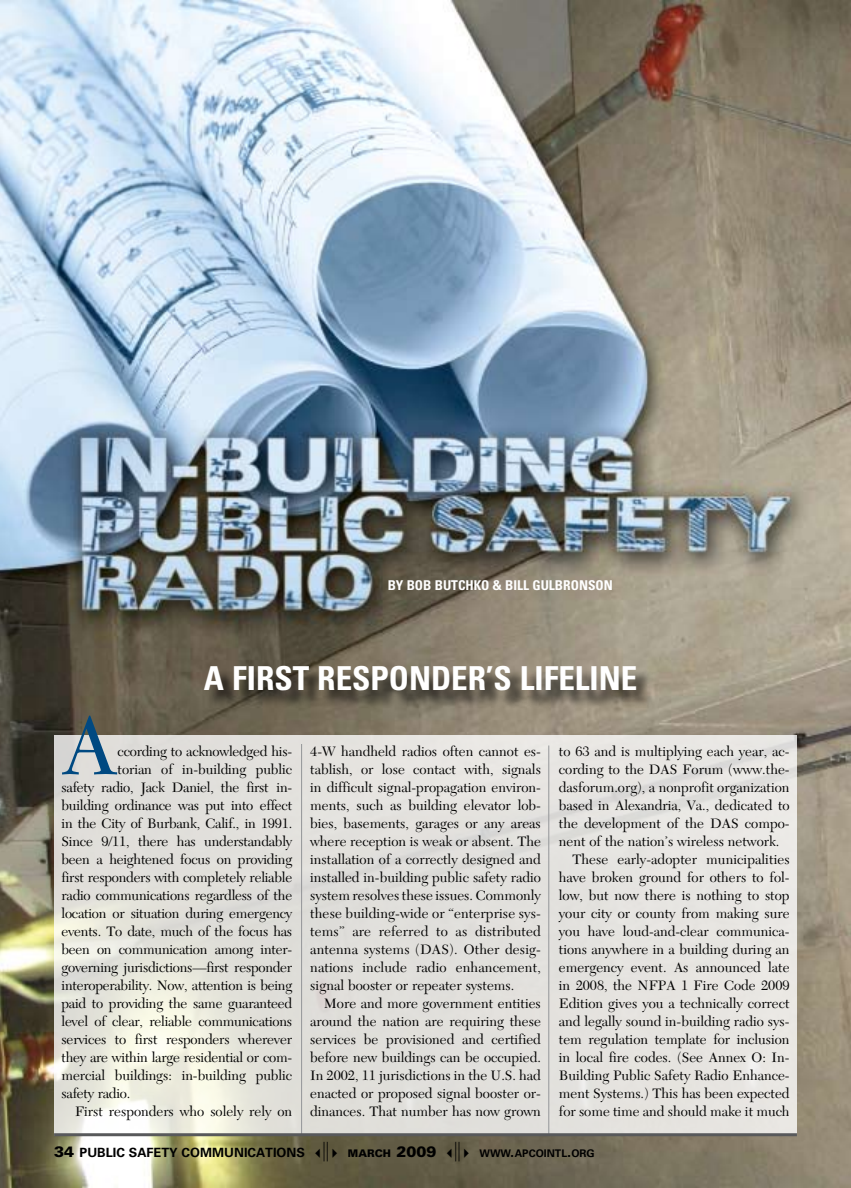
<style>
.page{position:relative;width:851px;height:1188px;background:#fff}
.page>*{position:absolute;margin:0;border:0;box-sizing:border-box;transform-origin:0 0}
.t1{font:86.55px "New Caledonia";color:#004981}
.t2{font:700 condensed 33px "Univers";color:#fff}
.t3{font:14.25px/18px "New Caledonia";color:#000;text-align:justify}
.t4{font:700 condensed 13.5px "Univers";color:#fff}
.t5{font:700 12.75px "Univers";color:#000}
.t6{font:700 10.5px "Univers";color:#000}
.s1{font-weight:900;font-size:15px}
.s2{font-family:"European Pi Three";font-weight:400;font-size:10.5px}
.s3{font-family:"European Pi Two";font-weight:400;font-size:18px}
.s4{font-weight:900;font-size:10.5px}
.s5{font-size:10.5px}
.s6{font-size:15px}
</style>
<div class="page">
<img style="left:0;top:0;width:850px;height:1188px">
<div style="left:206px;top:668px;width:490px;height:76px;background:#000;opacity:.75"></div>
<svg style="left:54px;top:736px;width:743px;height:400px;background:#e4e2dd"></svg>
<hr style="left:548px;top:746px;width:1px;height:388px;background:#939598">
<hr style="left:301px;top:744px;width:1px;height:390px;background:#939598">
<hr style="left:54px;top:1133px;width:742px;height:3px;background:#58595b">
<p class="t4" style="left:387px;top:577px;width:226px">BY BOB BUTCHKO &amp; BILL GULBRONSON</p>
<h2 class="t2" style="left:204px;top:658px;width:435px">A FIRST RESPONDER’S LIFELINE</h2>
<h1 class="t1" style="left:62px;top:695px;width:58px">A</h1>
<p class="t3" style="left:559px;top:743px;width:232px">to 63 and is multiplying each year, ac-</p>
<p class="t3" style="left:559px;top:761px;width:232px">cording to the DAS Forum (www.the-</p>
<p class="t3" style="left:559px;top:779px;width:232px">dasforum.org), a nonprofit organization</p>
<p class="t3" style="left:559px;top:797px;width:232px">based in Alexandria, Va., dedicated to</p>
<p class="t3" style="left:559px;top:815px;width:232px">the development of the DAS compo-</p>
<p class="t3" style="left:559px;top:833px;width:222px">nent of the nation’s wireless network.</p>
<p class="t3" style="left:572px;top:851px;width:219px">These early-adopter municipalities</p>
<p class="t3" style="left:559px;top:869px;width:232px">have broken ground for others to fol-</p>
<p class="t3" style="left:559px;top:887px;width:232px">low, but now there is nothing to stop</p>
<p class="t3" style="left:559px;top:905px;width:232px">your city or county from making sure</p>
<p class="t3" style="left:559px;top:923px;width:232px">you have loud-and-clear communica-</p>
<p class="t3" style="left:559px;top:941px;width:232px">tions anywhere in a building during an</p>
<p class="t3" style="left:559px;top:959px;width:232px">emergency event. As announced late</p>
<p class="t3" style="left:559px;top:977px;width:232px">in 2008, the NFPA 1 Fire Code 2009</p>
<p class="t3" style="left:559px;top:995px;width:232px">Edition gives you a technically correct</p>
<p class="t3" style="left:559px;top:1012px;width:232px">and legally sound in-building radio sys-</p>
<p class="t3" style="left:559px;top:1030px;width:232px">tem regulation template for inclusion</p>
<p class="t3" style="left:559px;top:1048px;width:232px">in local fire codes. (See Annex O: In-</p>
<p class="t3" style="left:559px;top:1066px;width:232px">Building Public Safety Radio Enhance-</p>
<p class="t3" style="left:559px;top:1084px;width:232px">ment Systems.) This has been expected</p>
<p class="t3" style="left:559px;top:1102px;width:232px">for some time and should make it much</p>
<p class="t5" style="left:54px;top:1145px;width:468px"><span class="s1">34</span> PUBLIC SAFETY COMMUNICATIONS <span class="s2">B</span> <span class="s3">,</span> <span class="s2">A</span> <span class="s4">MARCH</span> <span class="s1">2009</span> <span class="s2">B</span> <span class="s3">,</span> <span class="s2">A</span> <span class="s5">WWW</span><span class="s6">.</span><span class="s5">APCOINTL</span></p>
<p class="t6" style="left:567px;top:1148px;width:29px"><span class="s6">.</span>ORG</p>
<p class="t3" style="left:310px;top:743px;width:232px">4-W handheld radios often cannot es&shy;tablish, or lose contact with, signals in difficult signal-propagation environ&shy;ments, such as building elevator lob&shy;bies, basements, garages or any areas where reception is weak or absent. The installation of a correctly designed and installed in-building public safety radio system resolves these issues. Commonly these building-wide or “enterprise sys&shy;tems” are referred to as distributed antenna systems (DAS). Other desig&shy;nations include radio enhancement, signal booster or repeater systems.</p>
<p class="t3" style="left:310px;top:995px;width:232px;text-indent:13px">More and more government entities around the nation are requiring these services be provisioned and certified before new buildings can be occupied.<br>In 2002, 11 jurisdictions in the U.S. had enacted or proposed signal booster or&shy;dinances. That number has now grown</p>
<p class="t3" style="left:118px;top:743px;width:176px">ccording to acknowledged his-</p>
<p class="t3" style="left:118px;top:761px;width:176px">torian of in-building public</p>
<p class="t3" style="left:62px;top:779px;width:232px">safety radio, Jack Daniel, the first in-</p>
<p class="t3" style="left:62px;top:797px;width:232px">building ordinance was put into effect</p>
<p class="t3" style="left:62px;top:815px;width:232px">in the City of Burbank, Calif., in 1991.</p>
<p class="t3" style="left:62px;top:833px;width:232px">Since 9/11, there has understandably</p>
<p class="t3" style="left:62px;top:851px;width:232px">been a heightened focus on providing</p>
<p class="t3" style="left:62px;top:869px;width:232px">first responders with completely reliable</p>
<p class="t3" style="left:62px;top:887px;width:232px">radio communications regardless of the</p>
<p class="t3" style="left:62px;top:905px;width:232px">location or situation during emergency</p>
<p class="t3" style="left:62px;top:923px;width:232px">events. To date, much of the focus has</p>
<p class="t3" style="left:62px;top:941px;width:232px">been on communication among inter-</p>
<p class="t3" style="left:62px;top:959px;width:232px">governing jurisdictions—first responder</p>
<p class="t3" style="left:62px;top:977px;width:232px">interoperability. Now, attention is being</p>
<p class="t3" style="left:62px;top:995px;width:232px">paid to providing the same guaranteed</p>
<p class="t3" style="left:62px;top:1013px;width:232px">level of clear, reliable communications</p>
<p class="t3" style="left:62px;top:1031px;width:232px">services to first responders wherever</p>
<p class="t3" style="left:62px;top:1049px;width:232px">they are within large residential or com-</p>
<p class="t3" style="left:62px;top:1067px;width:232px">mercial buildings: in-building public</p>
<p class="t3" style="left:62px;top:1085px;width:70px">safety radio.</p>
<p class="t3" style="left:75px;top:1103px;width:219px">First responders who solely rely on</p>
</div>
